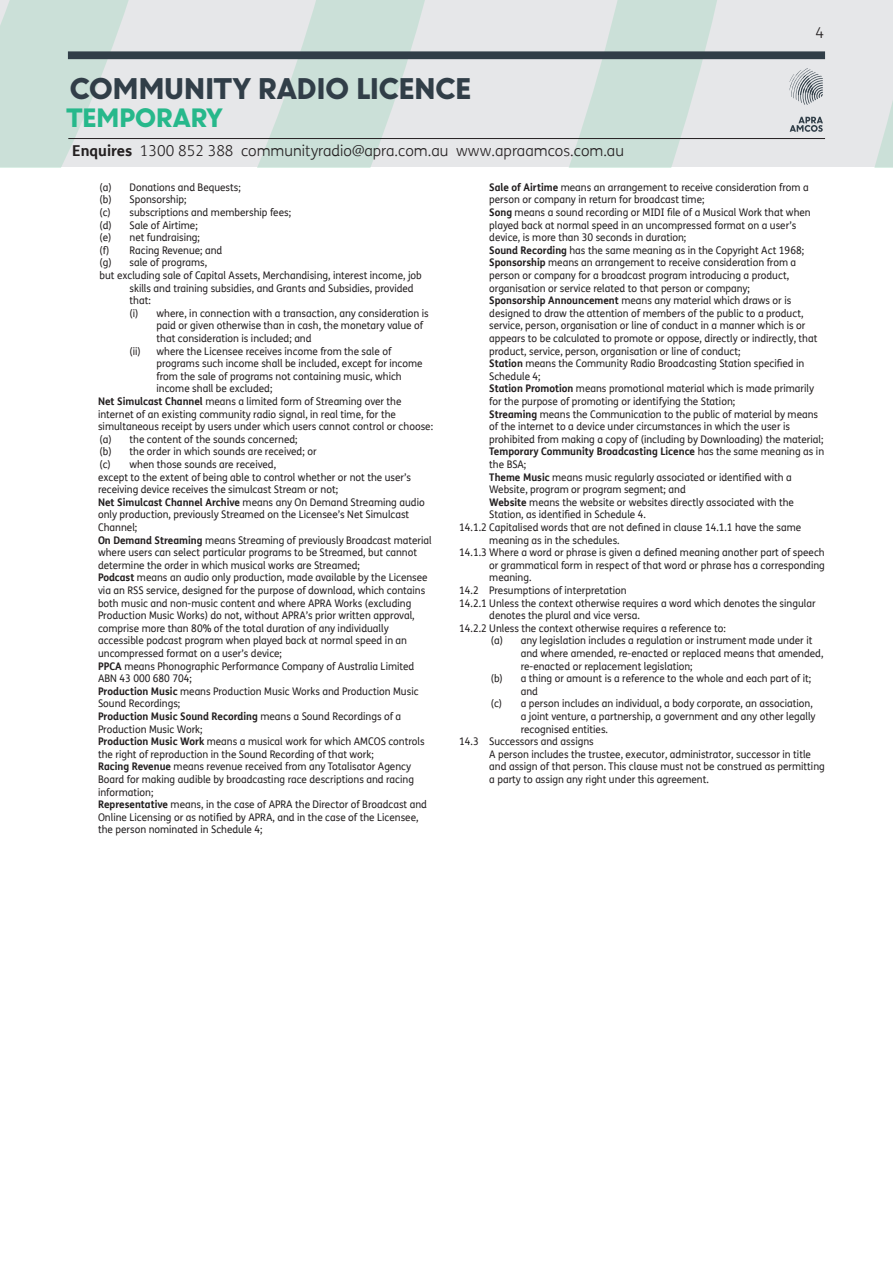
<style>
.page{position:relative;width:893px;height:1263px;background:#fff}
.page>*{position:absolute;margin:0;border:0;box-sizing:border-box;transform-origin:0 0}
.t1{font:900 27px "U8";letter-spacing:.005em;color:#313e48}
.t2{font:900 24px "U8";letter-spacing:.005em;color:#27b88b}
.t3{font:300 15px "FS Me";color:#231f20}
.t4{font:10.5px/12.6px "FS Me";color:#231f20;scale:.95 1}
.t5{font:700 10.5px/12.6px "FS Me";color:#231f20;scale:.95 1}
.s1{font-weight:700}
.s2{font-weight:400}
</style>
<div class="page">
<svg style="left:0;top:0;width:893px;height:168px;background:#dce4e2"></svg>
<hr style="left:68px;top:138px;width:757px;height:1px;background:#231f20">
<div style="left:68px;top:51px;width:757px;height:8px;background:#313e48"></div>
<svg style="left:790px;top:117px;width:33px;height:15px"></svg>
<svg style="left:790px;top:68px;width:33px;height:37px"></svg>
<h3 class="t3" style="left:816px;top:22px;width:10px">4</h3>
<h1 class="t1" style="left:70px;top:67px;width:402px">COMMUNITY RADIO LICENCE</h1>
<h2 class="t2" style="left:66px;top:99px;width:157px">TEMPORARY</h2>
<h3 class="t3" style="left:72px;top:141px;width:553px"><span class="s1">Enquires</span> 1300 852 388 communityradio@apra.com.au www.apraamcos.com.au</h3>
<p class="t4" style="left:100px;top:181px;width:150px">(a) Donations and Bequests;</p>
<p class="t4" style="left:100px;top:193px;width:93px">(b) Sponsorship;</p>
<p class="t4" style="left:100px;top:206px;width:203px">(c) subscriptions and membership fees;</p>
<p class="t4" style="left:100px;top:218px;width:105px">(d) Sale of Airtime;</p>
<p class="t4" style="left:100px;top:231px;width:107px">(e) net fundraising;</p>
<p class="t4" style="left:100px;top:244px;width:131px">(f) Racing Revenue; and</p>
<p class="t4" style="left:100px;top:256px;width:115px">(g) sale of programs,</p>
<p class="t4" style="left:130px;top:269px;width:309px;text-indent:-30px">but excluding sale of Capital Assets, Merchandising, interest income, job skills and training subsidies, and Grants and Subsidies, provided that:</p>
<p class="t4" style="left:157px;top:307px;width:288px;text-indent:-27px">(i) where, in connection with a transaction, any consideration is paid or given otherwise than in cash, the monetary value of that consideration is included; and</p>
<p class="t4" style="left:157px;top:344px;width:282px;text-indent:-27px">(ii) where the Licensee receives income from the sale of programs such income shall be included, except for income from the sale of programs not containing music, which income shall be excluded;</p>
<p class="t4" style="left:98px;top:395px;width:354px"><span class="s1">Net Simulcast Channel</span> means a limited form of Streaming over the internet of an existing community radio signal, in real time, for the simultaneous receipt by users under which users cannot control or choose:</p>
<p class="t4" style="left:100px;top:433px;width:210px">(a) the content of the sounds concerned;</p>
<p class="t4" style="left:100px;top:445px;width:230px">(b) the order in which sounds are received; or</p>
<p class="t4" style="left:100px;top:458px;width:187px">(c) when those sounds are received,</p>
<p class="t4" style="left:98px;top:470px;width:331px">except to the extent of being able to control whether or not the user’s receiving device receives the simulcast Stream or not;</p>
<p class="t4" style="left:98px;top:496px;width:345px"><span class="s1">Net Simulcast Channel Archive</span> means any On Demand Streaming audio only production, previously Streamed on the Licensee’s Net Simulcast<br>Channel;</p>
<p class="t4" style="left:98px;top:533px;width:353px"><span class="s1">On Demand Streaming</span> means Streaming of previously Broadcast material where users can select particular programs to be Streamed, but cannot determine the order in which musical works are Streamed;</p>
<p class="t4" style="left:98px;top:571px;width:348px"><span class="s1">Podcast</span> means an audio only production, made available by the Licensee via an RSS service, designed for the purpose of download, which contains both music and non-music content and where APRA Works (excluding Production Music Works) do not, without APRA’s prior written approval, comprise more than 80% of the total duration of any individually accessible podcast program when played back at normal speed in an uncompressed format on a user’s device;</p>
<p class="t4" style="left:98px;top:659px;width:334px"><span class="s1">PPCA</span> means Phonographic Performance Company of Australia Limited<br>ABN 43 000 680 704;</p>
<p class="t4" style="left:98px;top:685px;width:339px"><span class="s1">Production Music</span> means Production Music Works and Production Music<br>Sound Recordings;</p>
<p class="t4" style="left:98px;top:710px;width:321px"><span class="s1">Production Music Sound Recording</span> means a Sound Recordings of a<br>Production Music Work;</p>
<p class="t4" style="left:98px;top:735px;width:345px"><span class="s1">Production Music Work</span> means a musical work for which AMCOS controls the right of reproduction in the Sound Recording of that work;</p>
<p class="t4" style="left:98px;top:760px;width:334px"><span class="s1">Racing Revenue</span> means revenue received from any Totalisator Agency<br>Board for making audible by broadcasting race descriptions and racing information;</p>
<p class="t4" style="left:98px;top:798px;width:348px"><span class="s1">Representative</span> means, in the case of APRA the Director of Broadcast and<br>Online Licensing or as notified by APRA, and in the case of the Licensee, the person nominated in Schedule 4;</p>
<p class="t4" style="left:489px;top:181px;width:338px"><span class="s1">Sale of Airtime</span> means an arrangement to receive consideration from a person or company in return for broadcast time;</p>
<p class="t4" style="left:489px;top:206px;width:340px"><span class="s1">Song</span> means a sound recording or MIDI file of a Musical Work that when played back at normal speed in an uncompressed format on a user’s device, is more than 30 seconds in duration;</p>
<p class="t4" style="left:489px;top:244px;width:333px"><span class="s1">Sound Recording</span> has the same meaning as in the Copyright Act 1968;</p>
<p class="t4" style="left:489px;top:256px;width:325px"><span class="s1">Sponsorship</span> means an arrangement to receive consideration from a person or company for a broadcast program introducing a product, organisation or service related to that person or company;</p>
<p class="t4" style="left:489px;top:294px;width:347px"><span class="s1">Sponsorship Announcement</span> means any material which draws or is designed to draw the attention of members of the public to a product, service, person, organisation or line of conduct in a manner which is or appears to be calculated to promote or oppose, directly or indirectly, that product, service, person, organisation or line of conduct;</p>
<p class="t4" style="left:489px;top:357px;width:333px"><span class="s1">Station</span> means the Community Radio Broadcasting Station specified in<br>Schedule 4;</p>
<p class="t4" style="left:489px;top:382px;width:344px"><span class="s1">Station Promotion</span> means promotional material which is made primarily for the purpose of promoting or identifying the Station;</p>
<p class="t4" style="left:489px;top:407px;width:353px"><span class="s1">Streaming</span> means the Communication to the public of material by means of the internet to a device under circumstances in which the user is prohibited from making a copy of (including by Downloading) the material;</p>
<p class="t5" style="left:489px;top:445px;width:354px">Temporary Community Broadcasting Licence <span class="s2">has the same meaning as in the BSA;</span></p>
<p class="t4" style="left:489px;top:470px;width:320px"><span class="s1">Theme Music</span> means music regularly associated or identified with a<br>Website, program or program segment; and</p>
<p class="t4" style="left:489px;top:496px;width:322px"><span class="s1">Website</span> means the website or websites directly associated with the<br>Station, as identified in Schedule 4.</p>
<p class="t4" style="left:489px;top:521px;width:330px;text-indent:-30px">14.1.2 Capitalised words that are not defined in clause 14.1.1 have the same meaning as in the schedules.</p>
<p class="t4" style="left:489px;top:546px;width:355px;text-align:justify;text-indent:-30px">14.1.3 Where a word or phrase is given a defined meaning another part of speech or grammatical form in respect of that word or phrase has a corresponding meaning.</p>
<p class="t4" style="left:459px;top:584px;width:178px">14.2 Presumptions of interpretation</p>
<p class="t4" style="left:489px;top:596px;width:345px;text-indent:-30px">14.2.1 Unless the context otherwise requires a word which denotes the singular denotes the plural and vice versa.</p>
<p class="t4" style="left:459px;top:622px;width:282px">14.2.2 Unless the context otherwise requires a reference to:</p>
<p class="t4" style="left:521px;top:634px;width:320px;text-indent:-30px">(a) any legislation includes a regulation or instrument made under it and where amended, re-enacted or replaced means that amended, re-enacted or replacement legislation;</p>
<p class="t4" style="left:521px;top:672px;width:307px;text-indent:-30px">(b) a thing or amount is a reference to the whole and each part of it; and</p>
<p class="t4" style="left:521px;top:697px;width:312px;text-indent:-30px">(c) a person includes an individual, a body corporate, an association, a joint venture, a partnership, a government and any other legally recognised entities.</p>
<p class="t4" style="left:459px;top:735px;width:143px">14.3 Successors and assigns</p>
<p class="t4" style="left:489px;top:748px;width:355px">A person includes the trustee, executor, administrator, successor in title and assign of that person. This clause must not be construed as permitting a party to assign any right under this agreement.</p>
</div>
